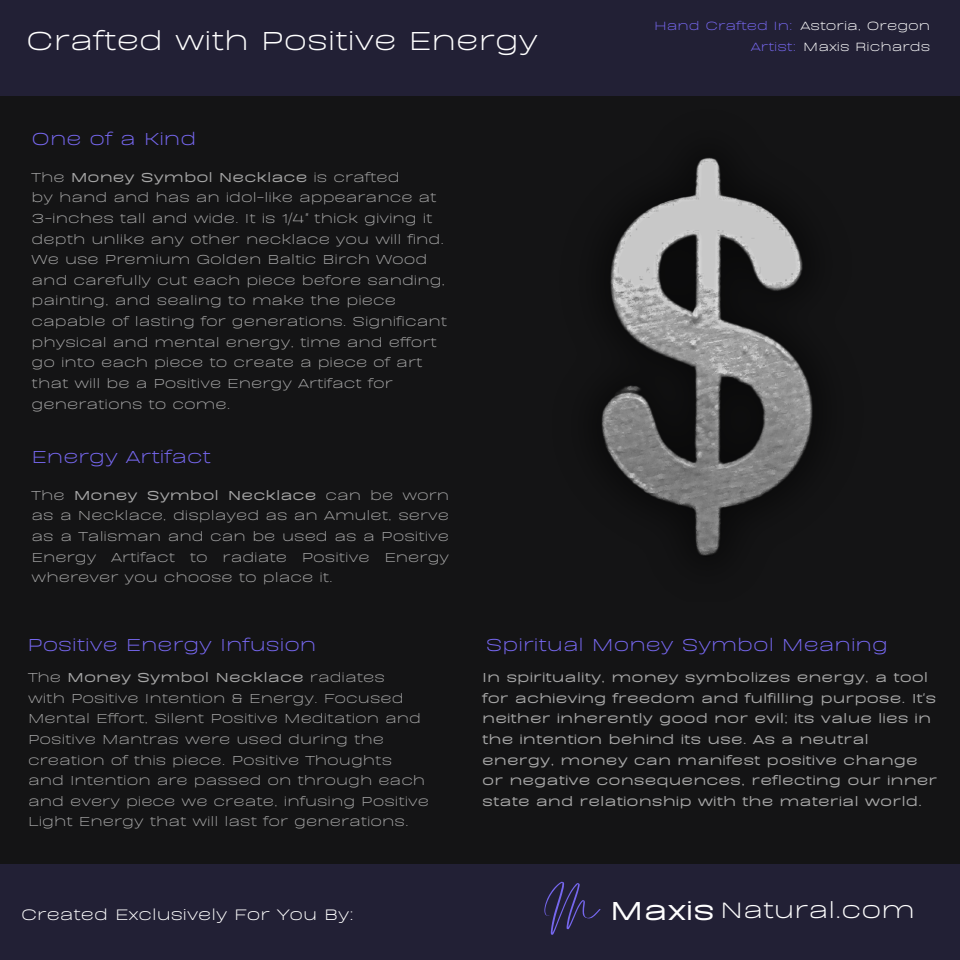
<style>
.page{position:relative;width:960px;height:960px;background:#141415}
.page>*{position:absolute;margin:0;border:0;box-sizing:border-box;transform-origin:0 0}
.t1{font:77.38px "Emitha Script";color:#7667ef}
.t2{font:30px "BD Sans";color:#fff}
.t3{font:700 30px "BD Sans";color:#fff}
.t4{font:25.62px "BD Sans";color:#fff}
.t5{font:20px "BD Sans";color:#7667ef}
.t6{font:17.5px "BD Sans";color:#fff}
.t7{font:15px/20.6px "BD Sans";color:#a6a6a6;text-align:justify}
.t8{font:700 15px/20.6px "BD Sans";color:#a6a6a6}
.t9{font:13.75px "BD Sans";color:#fff}
.t10{font:13.75px "BD Sans";color:#7667ef}
.s1{font-weight:400}
.s2{font-weight:700}
</style>
<div class="page">
<div style="left:0;top:0;width:960px;height:96px;background:#222035"></div>
<div style="left:0;top:864px;width:960px;height:96px;background:#222035"></div>
<img style="left:602px;top:158px;width:211px;height:398px">
<h1 class="t2" style="left:26px;top:19px;width:513px">Crafted with Positive Energy</h1>
<p class="t5" style="left:32px;top:124px;width:166px">One of a Kind</p>
<p class="t8" style="left:32px;top:165px;width:370px"><span class="s1">The</span> Money Symbol Necklace <span class="s1">is crafted</span></p>
<p class="t7" style="left:32px;top:185px;width:407px">by hand and has an idol-like appearance at</p>
<p class="t7" style="left:32px;top:206px;width:403px">3-inches tall and wide. It is 1/4" thick giving it</p>
<p class="t7" style="left:32px;top:227px;width:414px">depth unlike any other necklace you will find.</p>
<p class="t7" style="left:32px;top:247px;width:397px">We use Premium Golden Baltic Birch Wood</p>
<p class="t7" style="left:32px;top:268px;width:415px">and carefully cut each piece before sanding,</p>
<p class="t7" style="left:32px;top:288px;width:366px">painting, and sealing to make the piece</p>
<p class="t7" style="left:32px;top:309px;width:417px">capable of lasting for generations. Significant</p>
<p class="t7" style="left:32px;top:330px;width:407px">physical and mental energy, time and effort</p>
<h4 class="t7" style="left:32px;top:350px;width:392px">go into each piece to create a piece of art</h4>
<p class="t7" style="left:32px;top:371px;width:363px">that will be a Positive Energy Artifact for</p>
<h4 class="t7" style="left:32px;top:392px;width:200px">generations to come.</h4>
<p class="t5" style="left:32px;top:443px;width:181px">Energy Artifact</p>
<p class="t7" style="left:32px;top:483px;width:419px">The <span class="s2">Money Symbol Necklace</span> can be worn as a Necklace, displayed as an Amulet, serve as a Talisman and can be used as a Positive Energy Artifact to radiate Positive Energy wherever you choose to place it.</p>
<p class="t10" style="left:654px;top:16px;width:140px">Hand Crafted In:</p>
<p class="t9" style="left:800px;top:16px;width:131px">Astoria, Oregon</p>
<p class="t10" style="left:751px;top:37px;width:47px">Artist:</p>
<h4 class="t9" style="left:803px;top:37px;width:129px">Maxis Richards</h4>
<p class="t5" style="left:27px;top:631px;width:291px">Positive Energy Infusion</p>
<p class="t8" style="left:28px;top:665px;width:358px"><span class="s1">The</span> Money Symbol Necklace <span class="s1">radiates</span></p>
<p class="t7" style="left:28px;top:686px;width:377px">with Positive Intention &amp; Energy. Focused</p>
<p class="t7" style="left:28px;top:706px;width:395px">Mental Effort, Silent Positive Meditation and</p>
<p class="t7" style="left:28px;top:727px;width:357px">Positive Mantras were used during the</p>
<p class="t7" style="left:28px;top:748px;width:366px">creation of this piece. Positive Thoughts</p>
<h4 class="t7" style="left:28px;top:768px;width:399px">and Intention are passed on through each</h4>
<h6 class="t7" style="left:28px;top:789px;width:403px">and every piece we create, infusing Positive</h6>
<h5 class="t7" style="left:28px;top:809px;width:382px">Light Energy that will last for generations.</h5>
<p class="t6" style="left:21px;top:902px;width:334px">Created Exclusively For You By:</p>
<p class="t5" style="left:486px;top:631px;width:403px">Spiritual Money Symbol Meaning</p>
<p class="t8" style="left:482px;top:665px;width:457px">In spirituality, money symbolizes energy, a tool for achieving freedom and fulfilling purpose. It's neither inherently good nor evil; its value lies in the intention behind its use. As a neutral energy, money can manifest positive change or negative consequences, reflecting our inner state and relationship with the material world.</p>
<p class="t1" style="left:544px;top:865px;width:55px">M</p>
<h2 class="t3" style="left:610px;top:889px;width:107px">Maxis</h2>
<p class="t4" style="left:720px;top:892px;width:196px">Natural.com</p>
</div>
